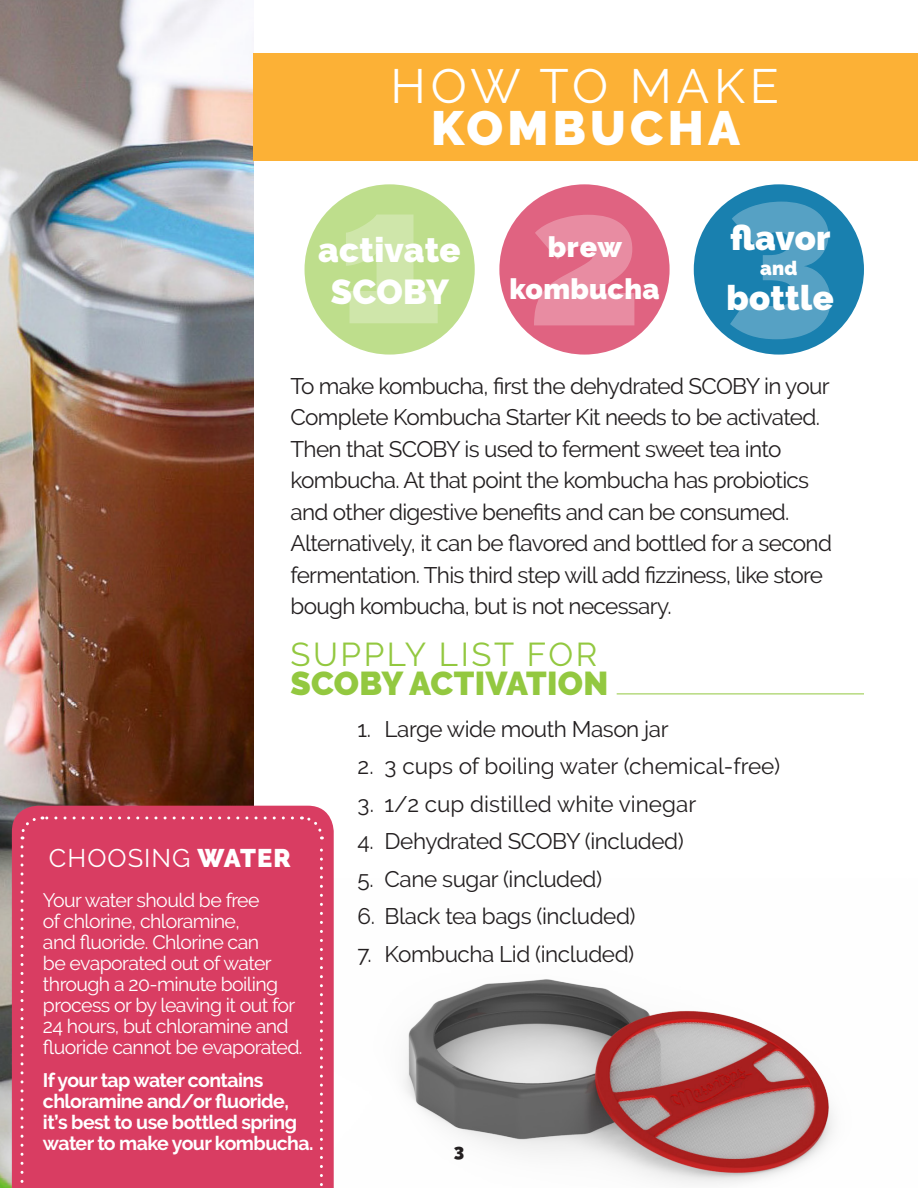
<style>
.page{position:relative;width:918px;height:1188px;background:#fff}
.page>*{position:absolute;margin:0;border:0;box-sizing:border-box;transform-origin:0 0}
.t1{font:900 190.5px "Raleway";color:#fff}
.t2{font:48px "Raleway";letter-spacing:.1em;color:#fff}
.t3{font:900 48px "Raleway";letter-spacing:.09em;color:#fff}
.t4{font:900 34.5px "Raleway";letter-spacing:.01em;color:#fff}
.t5{font:900 33px "Raleway";letter-spacing:.01em;color:#93c840}
.t6{font:33px "Raleway";letter-spacing:.08em;color:#93c840}
.t7{font:900 28.5px "Raleway";letter-spacing:.01em;color:#fff}
.t8{font:25.5px "Raleway";letter-spacing:.04em;color:#fff}
.Body_Text{font:22.5px/31.5px "Raleway";letter-spacing:-.03em;color:#231f20}
.Body_Text-2{font:22.5px "Raleway";color:#231f20}
.Body_Text-3{font:19.5px/21px "Raleway";letter-spacing:-.03em;color:#fff}
.Body_Text-4{font:700 19.5px/21px "Raleway";letter-spacing:-.03em;color:#fff}
.t9{font:900 19.5px "Raleway";color:#fff}
.t10{font:900 18px "Raleway";color:#231f20}
.s1{font-weight:900}
</style>
<div class="page">
<img style="left:0;top:0;width:254px;height:1188px">
<div style="left:254px;top:54px;width:664px;height:107px;background:#fcb136"></div>
<div style="left:305px;top:184px;width:170px;height:171px;background:#bede8c;border-radius:50%"></div>
<div style="left:499px;top:184px;width:171px;height:171px;background:#e06381;border-radius:50%"></div>
<div style="left:694px;top:184px;width:170px;height:171px;background:#1980af;border-radius:50%"></div>
<hr style="left:617px;top:694px;width:247px;height:1px;background:#93c840">
<img style="left:404px;top:979px;width:429px;height:205px">
<div style="left:12px;top:806px;width:322px;height:382px;background:#d93d62"></div>
<svg style="left:21px;top:847px;width:3px;height:341px"></svg>
<div style="left:301px;top:815px;width:23px;height:373px;background:#d93d62"></div>
<div style="left:19px;top:816px;width:273px;height:23px;background:#d93d62"></div>
<p class="t2" style="left:391px;top:58px;width:390px">HOW TO MAKE</p>
<p class="t3" style="left:431px;top:100px;width:310px">KOMBUCHA</p>
<h1 class="t1" style="left:338px;top:146px;width:500px">123</h1>
<p class="t4" style="left:730px;top:218px;width:102px">flavor</p>
<p class="t4" style="left:726px;top:278px;width:109px">bottle</p>
<p class="t7" style="left:548px;top:230px;width:76px">brew</p>
<p class="t7" style="left:509px;top:272px;width:151px">kombucha</p>
<p class="t4" style="left:318px;top:230px;width:144px">activate</p>
<p class="t4" style="left:331px;top:272px;width:120px">SCOBY</p>
<p class="t9" style="left:760px;top:257px;width:39px">and</p>
<p class="Body_Text" style="left:291px;top:370px;width:543px">To make kombucha, first the dehydrated SCOBY in your Complete Kombucha Starter Kit needs to be activated.<br>Then that SCOBY is used to ferment sweet tea into kombucha. At that point the kombucha has probiotics and other digestive benefits and can be consumed.<br>Alternatively, it can be flavored and bottled for a second fermentation. This third step will add fizziness, like store bough kombucha, but is not necessary.</p>
<p class="t6" style="left:290px;top:636px;width:309px">SUPPLY LIST FOR</p>
<p class="t5" style="left:290px;top:664px;width:320px">SCOBY ACTIVATION</p>
<p class="Body_Text" style="left:358px;top:713px;width:312px">1. Large wide mouth Mason jar</p>
<p class="Body_Text-2" style="left:358px;top:753px;width:424px">2. 3 cups of boiling water (chemical-free)</p>
<p class="Body_Text-2" style="left:358px;top:791px;width:340px">3. 1/2 cup distilled white vinegar</p>
<p class="Body_Text" style="left:358px;top:825px;width:328px">4. Dehydrated SCOBY (included)</p>
<p class="Body_Text" style="left:358px;top:863px;width:246px">5. Cane sugar (included)</p>
<p class="Body_Text" style="left:358px;top:900px;width:279px">6. Black tea bags (included)</p>
<p class="Body_Text" style="left:358px;top:938px;width:278px">7. Kombucha Lid (included)</p>
<p class="t8" style="left:49px;top:844px;width:243px">CHOOSING <span class="s1">WATER</span></p>
<p class="Body_Text-3" style="left:43px;top:890px;width:261px">Your water should be free<br>of chlorine, chloramine,<br>and fluoride. Chlorine can<br>be evaporated out of water through a 20-minute boiling process or by leaving it out for<br>24 hours, but chloramine and fluoride cannot be evaporated.</p>
<p class="Body_Text-4" style="left:43px;top:1070px;width:272px">If your tap water contains chloramine and/or fluoride, it’s best to use bottled spring water to make your kombucha.</p>
<p class="t10" style="left:454px;top:1141px;width:12px">3</p>
</div>
